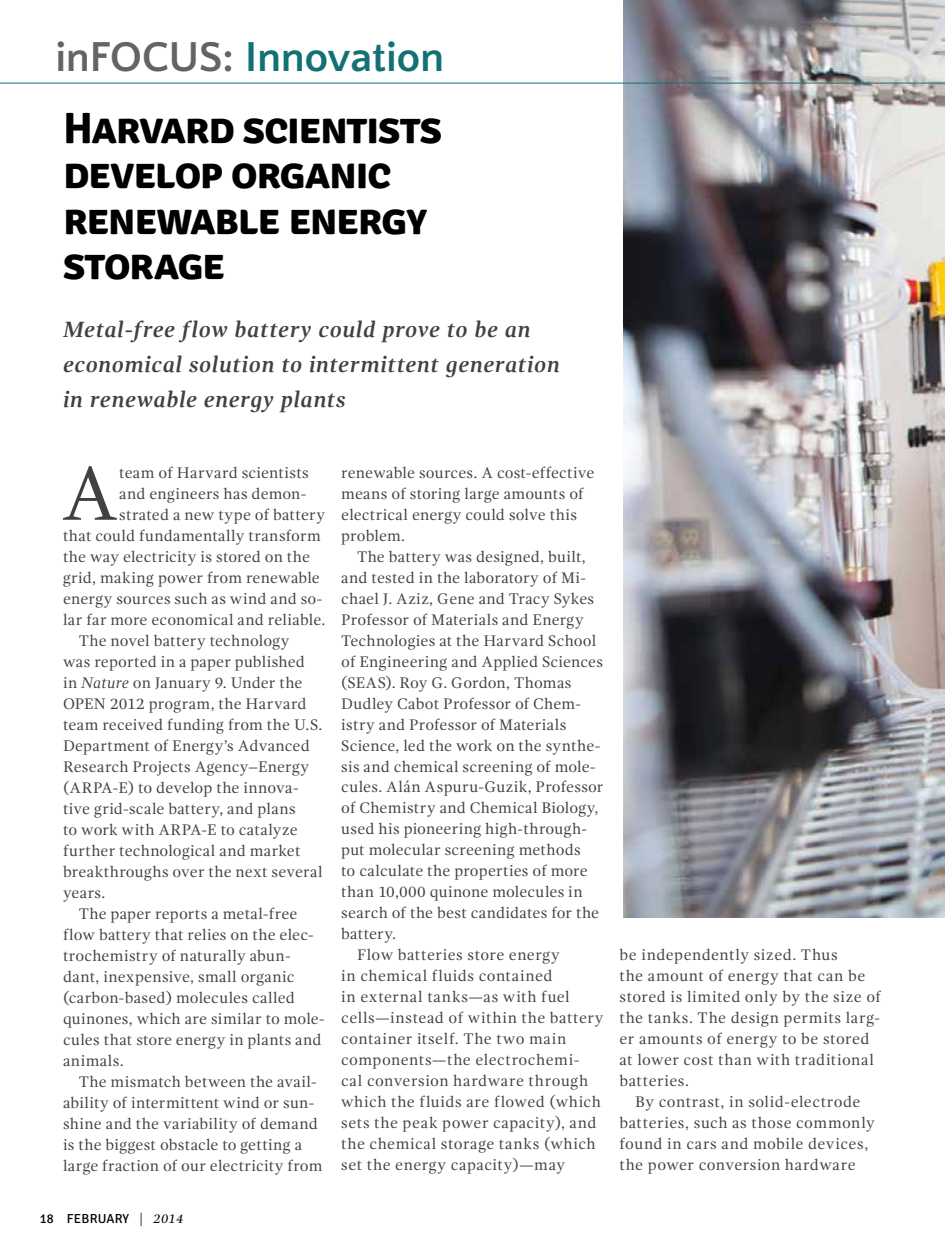
<style>
.page{position:relative;width:945px;height:1260px;background:#fff}
.page>*{position:absolute;margin:0;border:0;box-sizing:border-box;transform-origin:0 0}
.t1{font:78.4px "Gandhi Serif";color:#414042}
.t2{font:700 43.75px/45.5px "Signika";letter-spacing:-.03em;color:#000}
.t3{font:700 43.75px "Quattrocento Sans";letter-spacing:-.01em;color:#137074}
.t4{font:italic 700 22.75px/35px "Gandhi Serif";letter-spacing:.02em;color:#414042}
.t5{font:15.75px/21px "Gandhi Serif";letter-spacing:.02em;color:#414042}
.t6{font:15.75px "Gandhi Serif";letter-spacing:.04em;color:#414042}
.t7{font:15.75px "Gandhi Serif";color:#414042}
.t8{font:15.75px "Gandhi Serif";letter-spacing:.05em;color:#414042}
.t9{font:13.12px "Signika";letter-spacing:.02em;color:#000}
.s1{color:#636466}
.s2{font-style:italic}
.s3{font-family:"Gandhi Serif";font-style:italic}
</style>
<div class="page">
<img style="left:623px;top:0;width:322px;height:917px">
<hr style="left:0;top:83px;width:945px;height:1px;background:#137074">
<h2 class="t3" style="left:55px;top:34px;width:390px"><span class="s1">inFOCUS:</span> Innovation</h2>
<h2 class="t2" style="left:63px;top:106px;width:381px">Harvard scientists develop organic renewable energy storage</h2>
<h3 class="t4" style="left:63px;top:311px;width:499px">Metal-free flow battery could prove to be an economical solution to intermittent generation in renewable energy plants</h3>
<h1 class="t1" style="left:61px;top:449px;width:60px">A</h1>
<p class="t5" style="left:119px;top:462px;width:191px">team of Harvard scientists</p>
<p class="t5" style="left:119px;top:483px;width:189px">and engineers has demon-</p>
<p class="t5" style="left:119px;top:504px;width:207px">strated a new type of battery</p>
<p class="t5" style="left:63px;top:525px;width:259px">that could fundamentally transform</p>
<p class="t5" style="left:63px;top:546px;width:249px">the way electricity is stored on the</p>
<p class="t5" style="left:63px;top:567px;width:258px">grid, making power from renewable</p>
<p class="t5" style="left:63px;top:588px;width:261px">energy sources such as wind and so-</p>
<p class="t5" style="left:63px;top:609px;width:264px">lar far more economical and reliable.</p>
<p class="t5" style="left:79px;top:630px;width:212px">The novel battery technology</p>
<p class="t5" style="left:63px;top:651px;width:243px">was reported in a paper published</p>
<p class="t5" style="left:63px;top:672px;width:241px">in <span class="s2">Nature</span> on January 9. Under the</p>
<p class="t5" style="left:63px;top:693px;width:245px">OPEN 2012 program, the Harvard</p>
<p class="t5" style="left:63px;top:714px;width:261px">team received funding from the U.S.</p>
<p class="t5" style="left:63px;top:735px;width:248px">Department of Energy’s Advanced</p>
<p class="t5" style="left:63px;top:756px;width:248px">Research Projects Agency–Energy</p>
<p class="t7" style="left:63px;top:778px;width:237px">(ARPA-E) to develop the innova-</p>
<p class="t5" style="left:63px;top:798px;width:234px">tive grid-scale battery, and plans</p>
<p class="t5" style="left:63px;top:819px;width:236px">to work with ARPA-E to catalyze</p>
<p class="t5" style="left:63px;top:840px;width:239px">further technological and market</p>
<p class="t5" style="left:63px;top:861px;width:261px">breakthroughs over the next several</p>
<p class="t5" style="left:63px;top:882px;width:44px">years.</p>
<p class="t5" style="left:79px;top:903px;width:220px">The paper reports a metal-free</p>
<p class="t5" style="left:63px;top:924px;width:252px">flow battery that relies on the elec-</p>
<p class="t5" style="left:63px;top:945px;width:229px">trochemistry of naturally abun-</p>
<p class="t5" style="left:63px;top:966px;width:233px">dant, inexpensive, small organic</p>
<p class="t5" style="left:63px;top:987px;width:233px">(carbon-based) molecules called</p>
<p class="t5" style="left:63px;top:1008px;width:263px">quinones, which are similar to mole-</p>
<p class="t5" style="left:63px;top:1029px;width:260px">cules that store energy in plants and</p>
<p class="t5" style="left:63px;top:1050px;width:62px">animals.</p>
<p class="t5" style="left:79px;top:1071px;width:240px">The mismatch between the avail-</p>
<p class="t5" style="left:63px;top:1092px;width:253px">ability of intermittent wind or sun-</p>
<p class="t5" style="left:63px;top:1113px;width:256px">shine and the variability of demand</p>
<p class="t5" style="left:63px;top:1134px;width:241px">is the biggest obstacle to getting a</p>
<p class="t5" style="left:63px;top:1155px;width:261px">large fraction of our electricity from</p>
<p class="t9" style="left:40px;top:1211px;width:145px">18 FEBRUARY <span class="s3">| 2014</span></p>
<p class="t5" style="left:341px;top:462px;width:255px">renewable sources. A cost-effective means of storing large amounts of electrical energy could solve this problem.</p>
<p class="t5" style="left:357px;top:546px;width:230px">The battery was designed, built,</p>
<p class="t5" style="left:341px;top:567px;width:246px">and tested in the laboratory of Mi-</p>
<p class="t5" style="left:341px;top:588px;width:254px">chael J. Aziz, Gene and Tracy Sykes</p>
<p class="t5" style="left:341px;top:609px;width:244px">Professor of Materials and Energy</p>
<p class="t5" style="left:341px;top:630px;width:256px">Technologies at the Harvard School</p>
<p class="t5" style="left:341px;top:651px;width:263px">of Engineering and Applied Sciences</p>
<p class="t7" style="left:341px;top:673px;width:232px">(SEAS). Roy G. Gordon, Thomas</p>
<p class="t5" style="left:341px;top:693px;width:241px">Dudley Cabot Professor of Chem-</p>
<p class="t5" style="left:341px;top:714px;width:227px">istry and Professor of Materials</p>
<p class="t5" style="left:341px;top:735px;width:260px">Science, led the work on the synthe-</p>
<p class="t5" style="left:341px;top:756px;width:256px">sis and chemical screening of mole-</p>
<p class="t5" style="left:341px;top:777px;width:264px">cules. Alán Aspuru-Guzik, Professor</p>
<p class="t5" style="left:341px;top:798px;width:259px">of Chemistry and Chemical Biology,</p>
<p class="t5" style="left:341px;top:819px;width:247px">used his pioneering high-through-</p>
<p class="t5" style="left:341px;top:840px;width:241px">put molecular screening methods</p>
<p class="t5" style="left:341px;top:861px;width:248px">to calculate the properties of more</p>
<p class="t5" style="left:341px;top:882px;width:243px">than 10,000 quinone molecules in</p>
<p class="t5" style="left:341px;top:903px;width:259px">search of the best candidates for the</p>
<p class="t5" style="left:341px;top:924px;width:56px">battery.</p>
<p class="t5" style="left:357px;top:945px;width:205px">Flow batteries store energy</p>
<p class="t5" style="left:341px;top:966px;width:213px">in chemical fluids contained</p>
<p class="t8" style="left:341px;top:988px;width:230px">in external tanks—as with fuel</p>
<p class="t6" style="left:341px;top:1009px;width:264px">cells—instead of within the battery</p>
<p class="t6" style="left:341px;top:1030px;width:227px">container itself. The two main</p>
<p class="t5" style="left:341px;top:1050px;width:240px">components—the electrochemi-</p>
<p class="t5" style="left:341px;top:1071px;width:249px">cal conversion hardware through</p>
<p class="t5" style="left:341px;top:1092px;width:261px">which the fluids are flowed (which</p>
<p class="t5" style="left:341px;top:1113px;width:257px">sets the peak power capacity), and</p>
<p class="t5" style="left:341px;top:1134px;width:256px">the chemical storage tanks (which</p>
<p class="t5" style="left:341px;top:1155px;width:226px">set the energy capacity)—may</p>
<p class="t5" style="left:620px;top:945px;width:263px">be independently sized. Thus<br>the amount of energy that can be stored is limited only by the size of the tanks. The design permits larg&shy;er amounts of energy to be stored at lower cost than with traditional batteries.</p>
<p class="t5" style="left:620px;top:1092px;width:257px;text-indent:16px">By contrast, in solid-electrode batteries, such as those commonly found in cars and mobile devices, the power conversion hardware</p>
</div>
